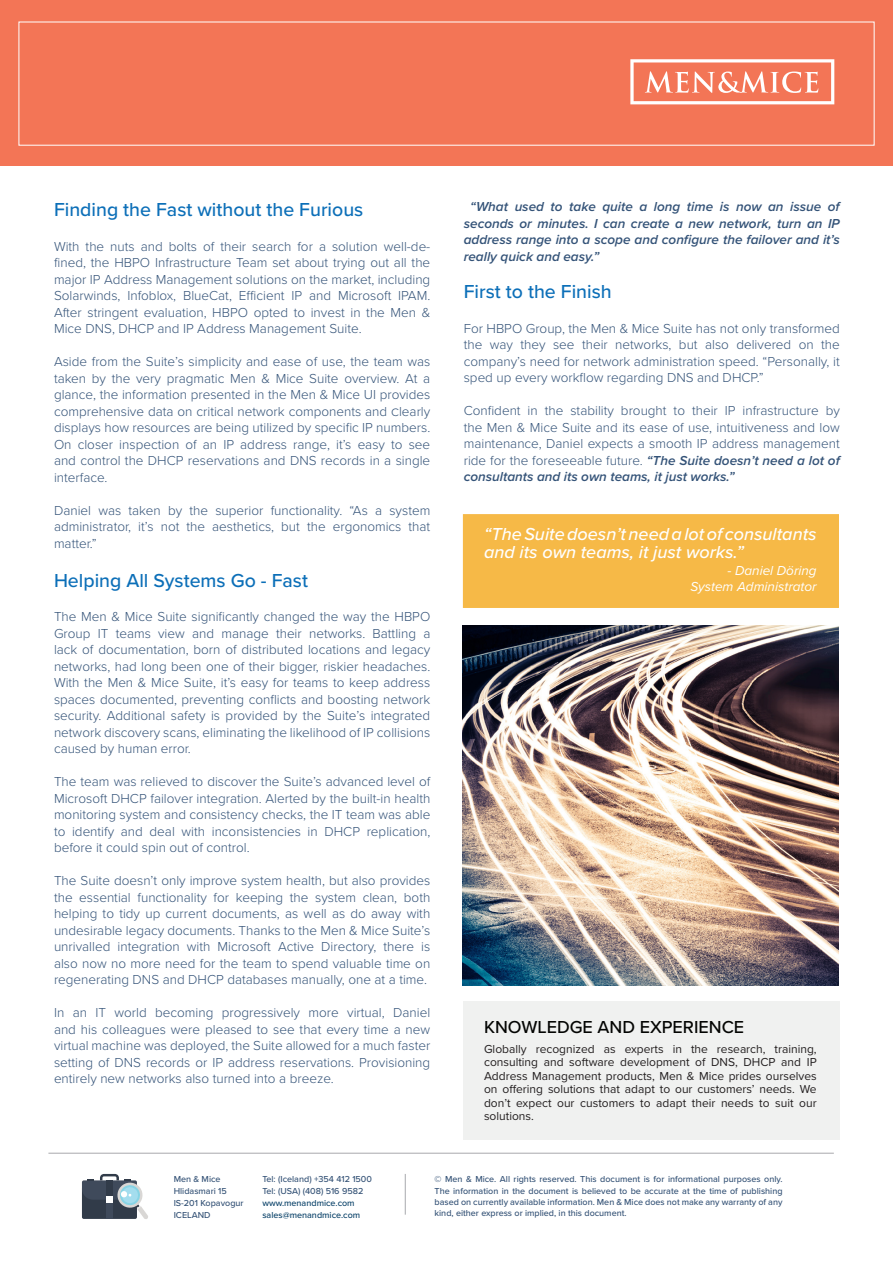
<style>
.page{position:relative;width:893px;height:1263px;background:#fff}
.page>*{position:absolute;margin:0;border:0;box-sizing:border-box;transform-origin:0 0}
.t1{font:500 19.5px "Proxima Nova";color:#0c6fb8}
.t2{font:italic 500 18px/18px "Proxima Nova";color:#fff}
.t3{font:500 18px "Proxima Nova";color:#040503}
.t4{font:300 13.5px/16.5px "Proxima Nova";color:#345378;text-align:justify}
.t5{font:italic 600 13.5px/16.5px "Proxima Nova";color:#345378;text-align:justify}
.t6{font:italic 13.5px "Proxima Nova";color:#fff}
.t7{font:12px/13.5px "Proxima Nova";color:#231f20;text-align:justify}
.t8{font:500 9px/11.2px "Proxima Nova";color:#345276;text-align:justify}
.t9{font:500 9px "Proxima Nova";color:#094168}
.s1{font-weight:600;font-style:italic}
</style>
<div class="page">
<div style="left:0;top:0;width:893px;height:166px;background:#f37556"></div>
<div style="left:19px;top:22px;width:855px;height:124px;background:#f37556;border:1px solid #fff"></div>
<svg style="left:630px;top:59px;width:204px;height:45px"></svg>
<img style="left:463px;top:626px;width:376px;height:359px">
<div style="left:464px;top:1001px;width:376px;height:139px;background:#f0f1f0"></div>
<hr style="left:48px;top:1153px;width:786px;height:1px;background:#a8a9ad">
<svg style="left:82px;top:1174px;width:66px;height:45px"></svg>
<hr style="left:405px;top:1174px;width:1px;height:41px;background:#a8a9ad">
<div style="left:463px;top:514px;width:376px;height:94px;background:#f6b947;border:2px solid #f6b947"></div>
<p class="t1" style="left:54px;top:198px;width:311px">Finding the Fast without the Furious</p>
<p class="t4" style="left:54px;top:238px;width:378px">With the nuts and bolts of their search for a solution well-de&shy;fined, the HBPO Infrastructure Team set about trying out all the major IP Address Management solutions on the market, including Solarwinds, Infoblox, BlueCat, Efficient IP and Microsoft IPAM.<br>After stringent evaluation, HBPO opted to invest in the Men &amp; Mice DNS, DHCP and IP Address Management Suite.</p>
<p class="t4" style="left:54px;top:354px;width:378px">Aside from the Suite’s simplicity and ease of use, the team was taken by the very pragmatic Men &amp; Mice Suite overview. At a glance, the information presented in the Men &amp; Mice UI provides comprehensive data on critical network components and Clearly displays how resources are being utilized by specific IP numbers.<br>On closer inspection of an IP address range, it’s easy to see and control the DHCP reservations and DNS records in a single interface.</p>
<p class="t4" style="left:54px;top:502px;width:378px">Daniel was taken by the superior functionality. “As a system administrator, it’s not the aesthetics, but the ergonomics that matter.”</p>
<p class="t1" style="left:54px;top:568px;width:256px">Helping All Systems Go - Fast</p>
<p class="t4" style="left:54px;top:609px;width:378px">The Men &amp; Mice Suite significantly changed the way the HBPO Group IT teams view and manage their networks. Battling a lack of documentation, born of distributed locations and legacy networks, had long been one of their bigger, riskier headaches.<br>With the Men &amp; Mice Suite, it’s easy for teams to keep address spaces documented, preventing conflicts and boosting network security. Additional safety is provided by the Suite’s integrated network discovery scans, eliminating the likelihood of IP collisions caused by human error.</p>
<p class="t4" style="left:54px;top:774px;width:378px">The team was relieved to discover the Suite’s advanced level of Microsoft DHCP failover integration. Alerted by the built-in health monitoring system and consistency checks, the IT team was able to identify and deal with inconsistencies in DHCP replication, before it could spin out of control.</p>
<p class="t4" style="left:54px;top:873px;width:378px">The Suite doesn’t only improve system health, but also provides the essential functionality for keeping the system clean, both helping to tidy up current documents, as well as do away with undesirable legacy documents. Thanks to the Men &amp; Mice Suite’s unrivalled integration with Microsoft Active Directory, there is also now no more need for the team to spend valuable time on regenerating DNS and DHCP databases manually, one at a time.</p>
<p class="t4" style="left:54px;top:1005px;width:378px">In an IT world becoming progressively more virtual, Daniel and his colleagues were pleased to see that every time a new virtual machine was deployed, the Suite allowed for a much faster setting of DNS records or IP address reservations. Provisioning entirely new networks also turned into a breeze.</p>
<p class="t5" style="left:464px;top:199px;width:378px;text-indent:7px">“What used to take quite a long time is now an issue of seconds or minutes. I can create a new network, turn an IP address range into a scope and configure the failover and it’s really quick and easy.”</p>
<p class="t1" style="left:464px;top:280px;width:149px">First to the Finish</p>
<p class="t4" style="left:464px;top:320px;width:378px">For HBPO Group, the Men &amp; Mice Suite has not only transformed the way they see their networks, but also delivered on the company’s need for network administration speed. “Personally, it sped up every workflow regarding DNS and DHCP.”</p>
<p class="t4" style="left:464px;top:403px;width:378px">Confident in the stability brought to their IP infrastructure by the Men &amp; Mice Suite and its ease of use, intuitiveness and low maintenance, Daniel expects a smooth IP address management ride for the foreseeable future. <span class="s1">“The Suite doesn’t need a lot of consultants and its own teams, it just works.”</span></p>
<p class="t2" style="left:484px;top:526px;width:334px">“The Suite doesn’t need a lot of consultants and its own teams, it just works.”</p>
<p class="t6" style="left:727px;top:562px;width:91px">- Daniel Döring</p>
<p class="t6" style="left:690px;top:579px;width:128px">System Administrator</p>
<p class="t3" style="left:484px;top:1016px;width:262px">KNOWLEDGE AND EXPERIENCE</p>
<p class="t7" style="left:484px;top:1042px;width:334px">Globally recognized as experts in the research, training, consulting and software development of DNS, DHCP and IP Address Management products, Men &amp; Mice prides ourselves on offering solutions that adapt to our customers’ needs. We don’t expect our customers to adapt their needs to suit our solutions.</p>
<p class="t8" style="left:174px;top:1174px;width:48px">Men &amp; Mice</p>
<p class="t8" style="left:174px;top:1186px;width:55px">Hlidasmari 15</p>
<p class="t8" style="left:174px;top:1198px;width:71px">IS-201 Kopavogur</p>
<p class="t8" style="left:174px;top:1210px;width:38px">ICELAND</p>
<p class="t8" style="left:262px;top:1174px;width:111px">Tel: (Iceland) +354 412 1500</p>
<p class="t8" style="left:262px;top:1186px;width:102px">Tel: (USA) (408) 516 9582</p>
<p class="t9" style="left:262px;top:1198px;width:94px">www.menandmice.com</p>
<p class="t9" style="left:262px;top:1210px;width:99px">sales@menandmice.com</p>
<p class="t8" style="left:435px;top:1174px;width:350px">© Men &amp; Mice. All rights reserved. This document is for informational purposes only.<br>The information in the document is believed to be accurate at the time of publishing based on currently available information. Men &amp; Mice does not make any warranty of any kind, either express or implied, in this document.</p>
</div>
